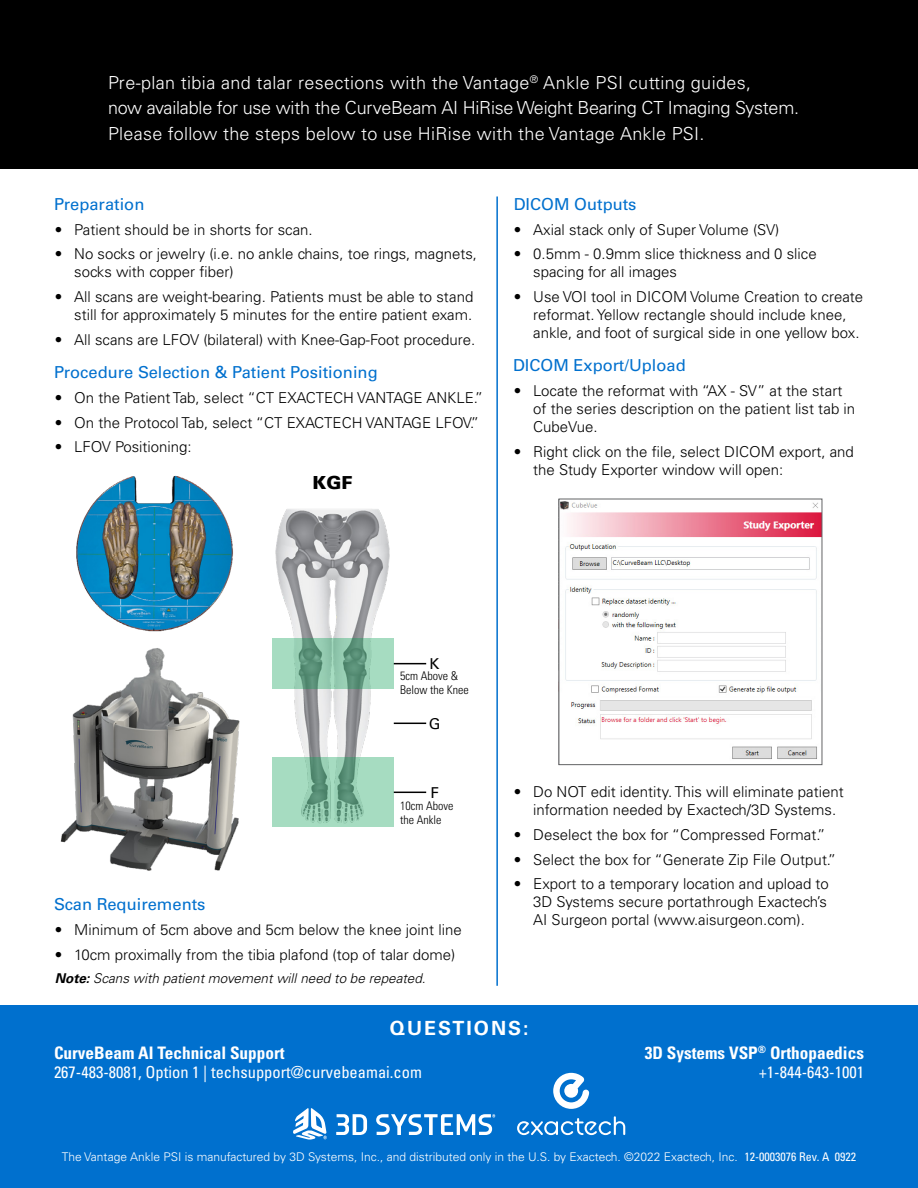
<style>
.page{position:relative;width:918px;height:1188px;background:#fff}
.page>*{position:absolute;margin:0;border:0;box-sizing:border-box;transform-origin:0 0}
.Corp_Ph_____Web{font:700 19.5px "Univers LT Std";letter-spacing:.1em;color:#fff}
.t1{font:300 18px/25.5px "Univers LT Std";letter-spacing:.015em;color:#fff}
.Body{font:900 18px "Univers LT Std";color:#000}
.Corp_Ph_____Web-2{font:700 condensed 17.25px "Univers LT Std";color:#fff}
.Sub_Head{font:16.5px "Univers LT Std";color:#0070ce}
.Corp_Ph_____Web-3{font:condensed 16.5px "Univers LT Std";color:#fff}
.Body-2{font:16.5px "Univers LT Std";color:#0070ce}
.Body-3{font:300 15px/18px "Univers LT Std";color:#000}
.Body-4{font:15px "Univers LT Std";color:#000}
.Body-5{font:italic 300 13.5px "Univers LT Std";color:#000}
.Body-6{font:300 12px "Univers LT Std";color:#fff}
.Body-7{font:300 condensed 12px/13.5px "Univers LT Std";color:#000}
.s1{font-weight:700}
.s2{font-weight:400;font-stretch:condensed}
</style>
<div class="page">
<div style="left:0;top:1006px;width:918px;height:182px;background:#0070ce"></div>
<svg style="left:517px;top:1116px;width:108px;height:19px"></svg>
<svg style="left:553px;top:1073px;width:36px;height:36px"></svg>
<div style="left:0;top:0;width:918px;height:169px;background:#000"></div>
<svg style="left:336px;top:1114px;width:31px;height:21px"></svg>
<svg style="left:376px;top:1114px;width:119px;height:21px"></svg>
<svg style="left:293px;top:1108px;width:34px;height:32px"></svg>
<img style="left:60px;top:648px;width:180px;height:223px">
<img style="left:76px;top:475px;width:157px;height:157px">
<hr style="left:496px;top:196px;width:2px;height:790px;background:#0070ce">
<img style="left:561px;top:501px;width:259px;height:258px">
<img style="left:273px;top:509px;width:118px;height:249px">
<svg style="left:272px;top:638px;width:122px;height:51px;background:#89bfa5"></svg>
<svg style="left:272px;top:758px;width:122px;height:69px;background:#93caaf"></svg>
<hr style="left:394px;top:792px;width:32px;height:1px;background:#000">
<hr style="left:394px;top:723px;width:32px;height:1px;background:#000">
<hr style="left:394px;top:663px;width:32px;height:1px;background:#000">
<p class="t1" style="left:108px;top:70px;width:693px">Pre-plan tibia and talar resections with the Vantage<sup>®</sup> Ankle PSI cutting guides,<br>now available for use with the CurveBeam AI HiRise Weight Bearing CT Imaging System.<br>Please follow the steps below to use HiRise with the Vantage Ankle PSI.</p>
<p class="Sub_Head" style="left:54px;top:194px;width:92px">Preparation</p>
<p class="Body-3" style="left:55px;top:220px;width:259px">• Patient should be in shorts for scan.</p>
<p class="Body-3" style="left:74px;top:245px;width:404px;text-indent:-20px">• No socks or jewelry (i.e. no ankle chains, toe rings, magnets, socks with copper fiber)</p>
<p class="Body-3" style="left:55px;top:288px;width:420px;text-align:right">• All scans are weight-bearing. Patients must be able to stand still for approximately 5 minutes for the entire patient exam.</p>
<p class="Body-3" style="left:55px;top:331px;width:422px">• All scans are LFOV (bilateral) with Knee-Gap-Foot procedure.</p>
<p class="Sub_Head" style="left:54px;top:363px;width:325px">Procedure Selection &amp; Patient Positioning</p>
<p class="Body-3" style="left:55px;top:389px;width:430px">• On the Patient Tab, select “CT EXACTECH VANTAGE ANKLE.”</p>
<p class="Body-3" style="left:55px;top:413px;width:426px">• On the Protocol Tab, select “CT EXACTECH VANTAGE LFOV.”</p>
<p class="Body-3" style="left:55px;top:438px;width:139px">• LFOV Positioning:</p>
<p class="Body" style="left:312px;top:471px;width:41px">KGF</p>
<p class="Body-2" style="left:514px;top:194px;width:124px">DICOM Outputs</p>
<p class="Body-3" style="left:514px;top:220px;width:267px">• Axial stack only of Super Volume (SV)</p>
<p class="Body-3" style="left:533px;top:245px;width:285px;text-indent:-20px">• 0.5mm - 0.9mm slice thickness and 0 slice spacing for all images</p>
<p class="Body-3" style="left:533px;top:288px;width:332px;text-indent:-20px">• Use VOI tool in DICOM Volume Creation to create reformat. Yellow rectangle should include knee, ankle, and foot of surgical side in one yellow box.</p>
<p class="Sub_Head" style="left:513px;top:356px;width:174px">DICOM Export/Upload</p>
<p class="Body-3" style="left:533px;top:382px;width:324px;text-indent:-20px">• Locate the reformat with “AX - SV” at the start of the series description on the patient list tab in<br>CubeVue.</p>
<p class="Body-3" style="left:533px;top:443px;width:322px;text-indent:-20px">• Right click on the file, select DICOM export, and the Study Exporter window will open:</p>
<p class="Body-4" style="left:430px;top:655px;width:12px">K</p>
<p class="Body-7" style="left:400px;top:669px;width:70px">5cm Above &amp;<br>Below the Knee</p>
<p class="Body-4" style="left:429px;top:715px;width:13px">G</p>
<p class="Body-4" style="left:430px;top:784px;width:10px">F</p>
<p class="Body-7" style="left:400px;top:799px;width:55px">10cm Above the Ankle</p>
<p class="Sub_Head" style="left:54px;top:894px;width:153px">Scan Requirements</p>
<p class="Body-3" style="left:55px;top:921px;width:409px">• Minimum of 5cm above and 5cm below the knee joint line</p>
<p class="Body-3" style="left:55px;top:945px;width:402px">• 10cm proximally from the tibia plafond (top of talar dome)</p>
<p class="Body-5" style="left:55px;top:970px;width:372px"><span class="s1">Note:</span> Scans with patient movement will need to be repeated.</p>
<p class="Body-3" style="left:533px;top:783px;width:312px;text-indent:-20px">• Do NOT edit identity. This will eliminate patient information needed by Exactech/3D Systems.</p>
<p class="Body-3" style="left:514px;top:826px;width:313px">• Deselect the box for “Compressed Format.”</p>
<p class="Body-3" style="left:514px;top:850px;width:324px">• Select the box for “Generate Zip File Output.”</p>
<p class="Body-3" style="left:533px;top:875px;width:297px;text-align:justify;text-indent:-20px">• Export to a temporary location and upload to 3D Systems secure portathrough Exactech’s AI Surgeon portal (www.aisurgeon.com).</p>
<p class="Corp_Ph_____Web" style="left:390px;top:1017px;width:140px">QUESTIONS:</p>
<p class="Corp_Ph_____Web-2" style="left:54px;top:1042px;width:232px">CurveBeam AI Technical Support</p>
<p class="Corp_Ph_____Web-3" style="left:54px;top:1062px;width:370px">267-483-8081, Option 1 | techsupport@curvebeamai.com</p>
<p class="Corp_Ph_____Web-2" style="left:645px;top:1042px;width:221px">3D Systems VSP<sup>®</sup> Orthopaedics</p>
<p class="Corp_Ph_____Web-3" style="left:759px;top:1062px;width:107px">+1-844-643-1001</p>
<p class="Body-6" style="left:62px;top:1150px;width:796px">The Vantage Ankle PSI is manufactured by 3D Systems, Inc., and distributed only in the U.S. by Exactech. ©2022 Exactech, Inc. <span class="s2">12-0003076 Rev. A 0922</span></p>
</div>
